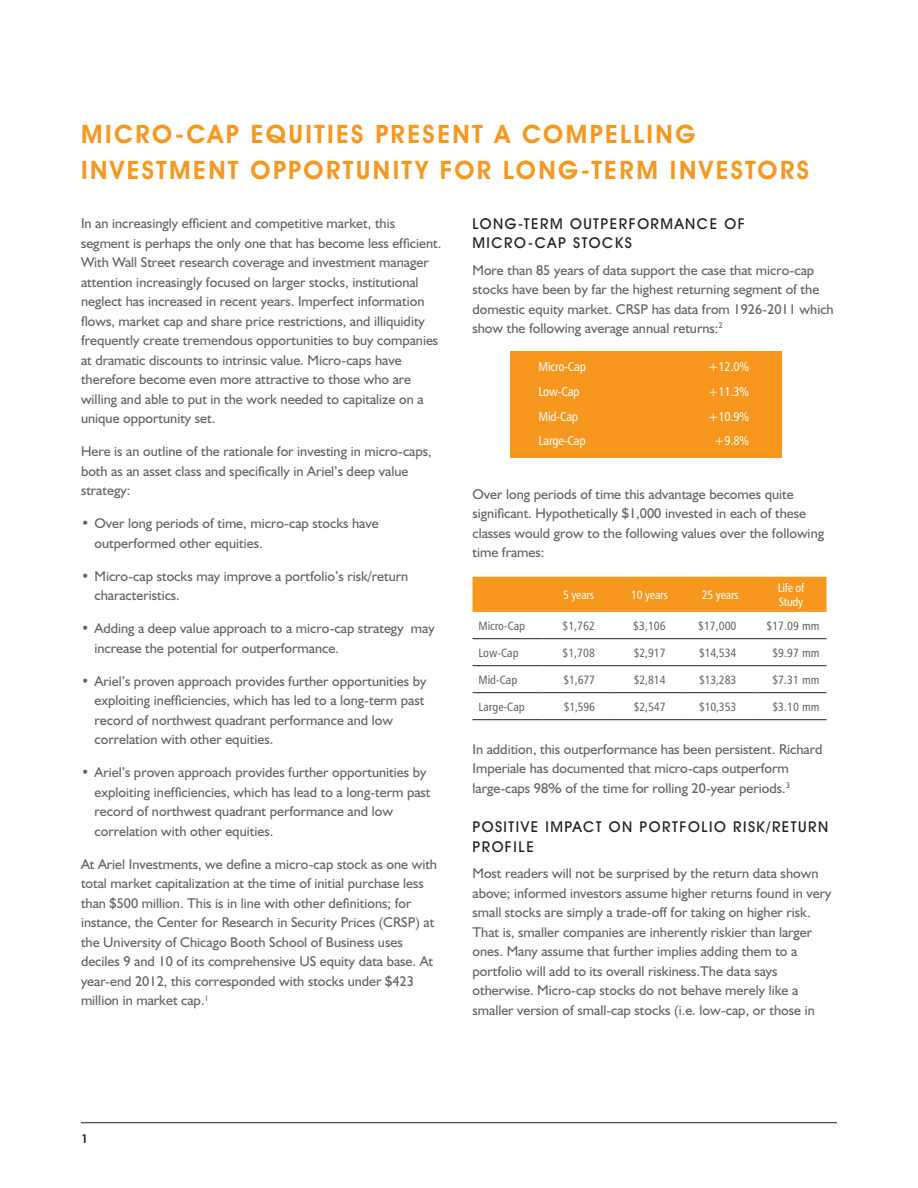
<style>
.page{position:relative;width:918px;height:1188px;background:#fff}
.page>*{position:absolute;margin:0;border:0;box-sizing:border-box;transform-origin:0 0}
.t1{font:600 25.5px/36px "Avant Garde IT Cby BT";letter-spacing:.09em;color:#f7971d}
.t2{font:500 15px/19.5px "Avant Garde IT Cby BT";letter-spacing:.1em;color:#231f20}
.t3{font:14.25px/19.5px "Humanist 521 BT";color:#636366}
.t4{font:12.75px "Humanist 777 BT Roman Condensed B";letter-spacing:-.02em;color:#fff}
.t5{font:12px "Humanist 777 BT Roman Condensed B";color:#636366}
.t6{font:12px/13.5px "Humanist 777 BT Roman Condensed B";letter-spacing:-.02em;color:#fff}
.t7{font:600 12px "Avant Garde IT Cby BT";color:#231f20}
</style>
<div class="page">
<div style="left:510px;top:351px;width:272px;height:107px;background:#f7971d"></div>
<div style="left:472px;top:577px;width:354px;height:35px;background:#f7971d"></div>
<hr style="left:472px;top:638px;width:71px;height:1px;background:#231f20">
<hr style="left:543px;top:638px;width:71px;height:1px;background:#231f20">
<hr style="left:614px;top:638px;width:71px;height:1px;background:#231f20">
<hr style="left:685px;top:638px;width:71px;height:1px;background:#231f20">
<hr style="left:756px;top:638px;width:70px;height:1px;background:#231f20">
<hr style="left:472px;top:665px;width:71px;height:1px;background:#231f20">
<hr style="left:543px;top:665px;width:71px;height:1px;background:#231f20">
<hr style="left:614px;top:665px;width:71px;height:1px;background:#231f20">
<hr style="left:685px;top:665px;width:71px;height:1px;background:#231f20">
<hr style="left:756px;top:665px;width:70px;height:1px;background:#231f20">
<hr style="left:472px;top:692px;width:71px;height:1px;background:#231f20">
<hr style="left:543px;top:692px;width:71px;height:1px;background:#231f20">
<hr style="left:614px;top:692px;width:71px;height:1px;background:#231f20">
<hr style="left:685px;top:692px;width:71px;height:1px;background:#231f20">
<hr style="left:756px;top:692px;width:70px;height:1px;background:#231f20">
<hr style="left:472px;top:719px;width:71px;height:1px;background:#231f20">
<hr style="left:543px;top:719px;width:71px;height:1px;background:#231f20">
<hr style="left:614px;top:719px;width:71px;height:1px;background:#231f20">
<hr style="left:685px;top:719px;width:71px;height:1px;background:#231f20">
<hr style="left:756px;top:719px;width:70px;height:1px;background:#231f20">
<hr style="left:81px;top:1122px;width:756px;height:1px;background:#231f20">
<h1 class="t1" style="left:81px;top:115px;width:730px">MICRO-CAP EQUITIES PRESENT A COMPELLING<br>INVESTMENT OPPORTUNITY FOR LONG-TERM INVESTORS</h1>
<p class="t3" style="left:81px;top:214px;width:362px">In an increasingly efficient and competitive market, this segment is perhaps the only one that has become less efficient.<br>With Wall Street research coverage and investment manager attention increasingly focused on larger stocks, institutional neglect has increased in recent years. Imperfect information flows, market cap and share price restrictions, and illiquidity frequently create tremendous opportunities to buy companies at dramatic discounts to intrinsic value. Micro-caps have therefore become even more attractive to those who are willing and able to put in the work needed to capitalize on a unique opportunity set.</p>
<p class="t3" style="left:81px;top:441px;width:352px">Here is an outline of the rationale for investing in micro-caps, both as an asset class and specifically in Ariel’s deep value strategy:</p>
<p class="t3" style="left:94px;top:513px;width:286px;text-indent:-13px">• Over long periods of time, micro-cap stocks have outperformed other equities.</p>
<p class="t3" style="left:94px;top:566px;width:315px;text-indent:-13px">• Micro-cap stocks may improve a portfolio’s risk/return characteristics.</p>
<p class="t3" style="left:94px;top:618px;width:342px;text-indent:-13px">• Adding a deep value approach to a micro-cap strategy may increase the potential for outperformance.</p>
<p class="t3" style="left:94px;top:671px;width:333px;text-indent:-13px">• Ariel’s proven approach provides further opportunities by exploiting inefficiencies, which has led to a long-term past record of northwest quadrant performance and low correlation with other equities.</p>
<p class="t3" style="left:94px;top:762px;width:338px;text-indent:-13px">• Ariel’s proven approach provides further opportunities by exploiting inefficiencies, which has lead to a long-term past record of northwest quadrant performance and low correlation with other equities.</p>
<p class="t3" style="left:81px;top:854px;width:358px">At Ariel Investments, we define a micro-cap stock as one with total market capitalization at the time of initial purchase less than $500 million. This is in line with other definitions; for instance, the Center for Research in Security Prices (CRSP) at the University of Chicago Booth School of Business uses deciles 9 and 10 of its comprehensive US equity data base. At year-end 2012, this corresponded with stocks under $423 million in market cap.<sup>1</sup></p>
<p class="t2" style="left:472px;top:214px;width:274px">LONG-TERM OUTPERFORMANCE OF<br>MICRO-CAP STOCKS</p>
<p class="t3" style="left:472px;top:260px;width:363px">More than 85 years of data support the case that micro-cap stocks have been by far the highest returning segment of the domestic equity market. CRSP has data from 1926-2011 which show the following average annual returns:<sup>2</sup></p>
<p class="t4" style="left:538px;top:359px;width:49px">Micro-Cap</p>
<p class="t4" style="left:708px;top:359px;width:42px">+12.0%</p>
<p class="t4" style="left:538px;top:384px;width:43px">Low-Cap</p>
<p class="t4" style="left:708px;top:384px;width:42px">+11.3%</p>
<p class="t4" style="left:538px;top:408px;width:41px">Mid-Cap</p>
<p class="t4" style="left:708px;top:408px;width:42px">+10.9%</p>
<p class="t4" style="left:538px;top:433px;width:49px">Large-Cap</p>
<p class="t4" style="left:714px;top:433px;width:36px">+9.8%</p>
<p class="t3" style="left:472px;top:484px;width:353px">Over long periods of time this advantage becomes quite significant. Hypothetically $1,000 invested in each of these classes would grow to the following values over the following time frames:</p>
<p class="t6" style="left:563px;top:588px;width:33px">5 years</p>
<p class="t6" style="left:631px;top:588px;width:38px">10 years</p>
<p class="t6" style="left:702px;top:588px;width:38px">25 years</p>
<p class="t6" style="left:778px;top:581px;width:28px">Life of<br>Study</p>
<p class="t5" style="left:479px;top:618px;width:48px">Micro-Cap</p>
<p class="t5" style="left:562px;top:618px;width:34px">$1,762</p>
<p class="t5" style="left:633px;top:618px;width:34px">$3,106</p>
<p class="t5" style="left:698px;top:618px;width:40px">$17,000</p>
<p class="t5" style="left:766px;top:618px;width:55px">$17.09 mm</p>
<p class="t5" style="left:479px;top:645px;width:42px">Low-Cap</p>
<p class="t5" style="left:562px;top:645px;width:34px">$1,708</p>
<p class="t5" style="left:634px;top:645px;width:33px">$2,917</p>
<p class="t5" style="left:699px;top:645px;width:39px">$14,534</p>
<p class="t5" style="left:772px;top:645px;width:49px">$9.97 mm</p>
<p class="t5" style="left:479px;top:672px;width:40px">Mid-Cap</p>
<p class="t5" style="left:564px;top:672px;width:33px">$1,677</p>
<p class="t5" style="left:634px;top:672px;width:33px">$2,814</p>
<p class="t5" style="left:699px;top:672px;width:39px">$13,283</p>
<p class="t5" style="left:772px;top:672px;width:49px">$7.31 mm</p>
<p class="t5" style="left:479px;top:699px;width:48px">Large-Cap</p>
<p class="t5" style="left:564px;top:699px;width:33px">$1,596</p>
<p class="t5" style="left:634px;top:699px;width:33px">$2,547</p>
<p class="t5" style="left:699px;top:699px;width:39px">$10,353</p>
<p class="t5" style="left:772px;top:699px;width:49px">$3.10 mm</p>
<p class="t3" style="left:472px;top:739px;width:351px">In addition, this outperformance has been persistent. Richard<br>Imperiale has documented that micro-caps outperform large-caps 98% of the time for rolling 20-year periods.<sup>3</sup></p>
<p class="t2" style="left:472px;top:817px;width:357px">POSITIVE IMPACT ON PORTFOLIO RISK/RETURN<br>PROFILE</p>
<p class="t3" style="left:472px;top:863px;width:360px">Most readers will not be surprised by the return data shown above; informed investors assume higher returns found in very small stocks are simply a trade-off for taking on higher risk.<br>That is, smaller companies are inherently riskier than larger ones. Many assume that further implies adding them to a portfolio will add to its overall riskiness.The data says otherwise. Micro-cap stocks do not behave merely like a smaller version of small-cap stocks (i.e. low-cap, or those in</p>
<p class="t7" style="left:81px;top:1132px;width:8px">1</p>
</div>
